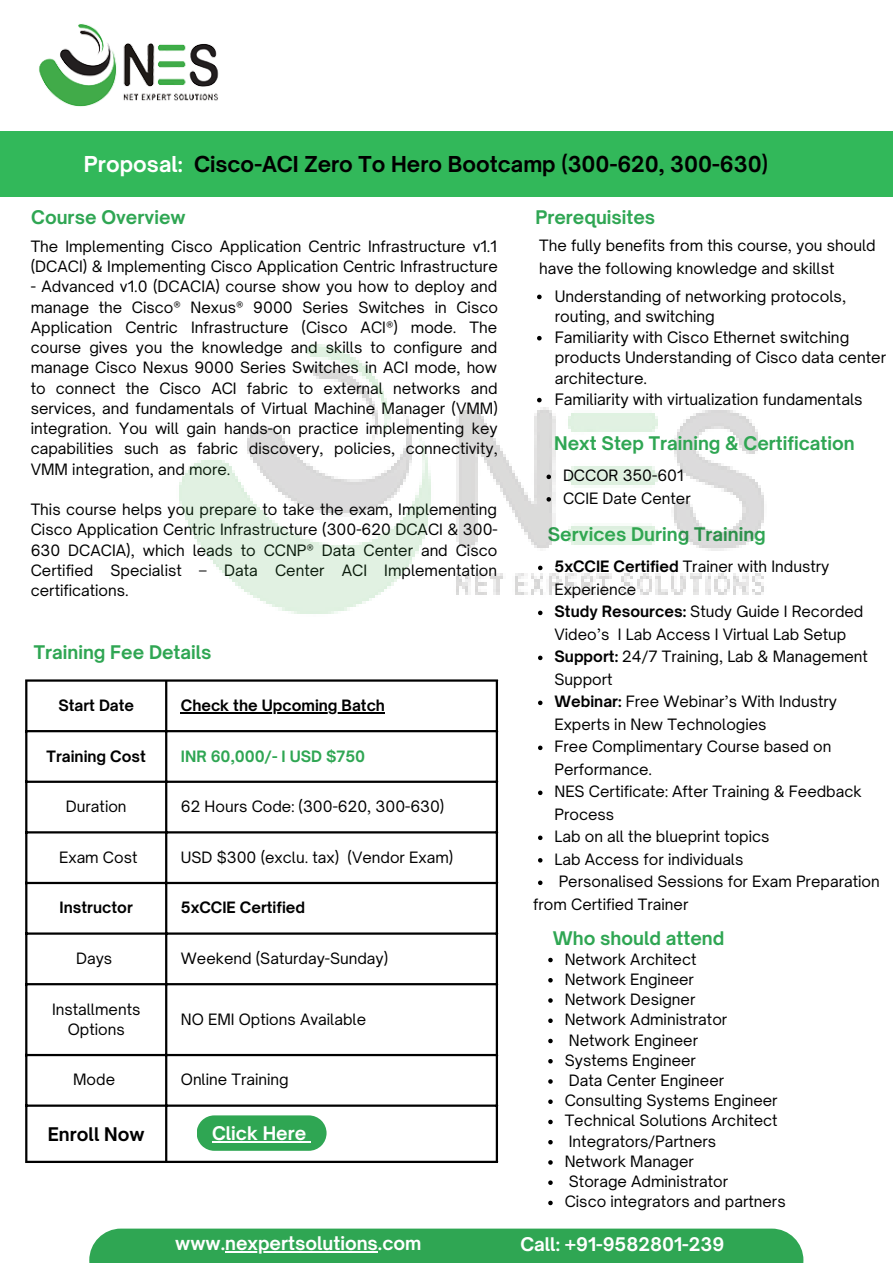
<style>
.page{position:relative;width:893px;height:1264px;background:#fff}
.page>*{position:absolute;margin:0;border:0;box-sizing:border-box;transform-origin:0 0}
.t1{font:700 21px "Open Sauce One";color:#000}
.t2{font:700 18px "Open Sauce One";color:#2fa653}
.t3{font:700 18px "Open Sauce One";color:#fff}
.t4{font:700 18px "Open Sauce One";color:#000}
.t5{font:15.15px/20.7px "Open Sauce One";color:#000}
.t6{font:15px/20.2px "Open Sauce One";color:#000}
.t7{font:700 15px "Open Sauce One";color:#000}
.t8{font:700 15px "Open Sauce One";color:#2fa653}
.s1{color:#fff}
.s2{font-weight:700}
</style>
<div class="page">
<div style="left:89px;top:1228px;width:714px;height:34px;background:#2fa653"></div>
<img style="left:39px;top:24px;width:180px;height:83px">
<div style="left:0;top:131px;width:892px;height:66px;background:#32b85a"></div>
<hr style="left:181px;top:712px;width:204px;height:1px;background:#000">
<hr style="left:25px;top:681px;width:2px;height:479px;background:#000">
<hr style="left:165px;top:681px;width:2px;height:479px;background:#000">
<hr style="left:495px;top:681px;width:3px;height:479px;background:#000">
<hr style="left:25px;top:679px;width:473px;height:2px;background:#000">
<hr style="left:25px;top:730px;width:473px;height:2px;background:#000">
<hr style="left:25px;top:780px;width:473px;height:3px;background:#000">
<hr style="left:25px;top:831px;width:473px;height:2px;background:#000">
<hr style="left:25px;top:881px;width:473px;height:3px;background:#000">
<hr style="left:25px;top:932px;width:473px;height:2px;background:#000">
<hr style="left:25px;top:983px;width:473px;height:2px;background:#000">
<hr style="left:25px;top:1053px;width:473px;height:3px;background:#000">
<hr style="left:25px;top:1104px;width:473px;height:2px;background:#000">
<hr style="left:25px;top:1160px;width:473px;height:2px;background:#000">
<svg style="left:197px;top:1115px;width:129px;height:35px"></svg>
<hr style="left:225px;top:1251px;width:153px;height:1px;background:#fff">
<svg style="left:538px;top:655px;width:4px;height:5px"></svg>
<svg style="left:538px;top:700px;width:4px;height:5px"></svg>
<svg style="left:538px;top:745px;width:4px;height:5px"></svg>
<svg style="left:538px;top:790px;width:4px;height:5px"></svg>
<svg style="left:538px;top:835px;width:4px;height:5px"></svg>
<svg style="left:538px;top:858px;width:4px;height:4px"></svg>
<svg style="left:538px;top:880px;width:4px;height:5px"></svg>
<svg style="left:548px;top:957px;width:4px;height:5px"></svg>
<svg style="left:548px;top:978px;width:4px;height:4px"></svg>
<svg style="left:548px;top:998px;width:4px;height:4px"></svg>
<svg style="left:548px;top:1018px;width:4px;height:5px"></svg>
<svg style="left:548px;top:1038px;width:4px;height:5px"></svg>
<svg style="left:548px;top:1059px;width:4px;height:4px"></svg>
<svg style="left:548px;top:1079px;width:4px;height:4px"></svg>
<svg style="left:548px;top:1099px;width:4px;height:4px"></svg>
<svg style="left:548px;top:1119px;width:4px;height:5px"></svg>
<svg style="left:548px;top:1140px;width:4px;height:4px"></svg>
<svg style="left:548px;top:1160px;width:4px;height:4px"></svg>
<svg style="left:548px;top:1180px;width:4px;height:4px"></svg>
<svg style="left:548px;top:1200px;width:4px;height:5px"></svg>
<svg style="left:537px;top:294px;width:4px;height:5px"></svg>
<img style="left:179px;top:338px;width:585px;height:278px">
<svg style="left:546px;top:474px;width:5px;height:5px"></svg>
<svg style="left:546px;top:497px;width:5px;height:4px"></svg>
<p class="t1" style="left:84px;top:151px;width:685px"><span class="s1">Proposal:</span> Cisco-ACI Zero To Hero Bootcamp (300-620, 300-630)</p>
<p class="t2" style="left:31px;top:205px;width:156px">Course Overview</p>
<p class="t2" style="left:535px;top:206px;width:121px">Prerequisites</p>
<p class="t6" style="left:31px;top:236px;width:468px">The Implementing Cisco Application Centric Infrastructure v1.1 (DCACI) &amp; Implementing Cisco Application Centric Infrastructure</p>
<p class="t6" style="left:31px;top:276px;width:468px;text-align:justify">- Advanced v1.0 (DCACIA) course show you how to deploy and manage the Cisco® Nexus® 9000 Series Switches in Cisco Application Centric Infrastructure (Cisco ACI®) mode. The course gives you the knowledge and skills to configure and manage Cisco Nexus 9000 Series Switches in ACI mode, how to connect the Cisco ACI fabric to external networks and services, and fundamentals of Virtual Machine Manager (VMM) integration. You will gain hands-on practice implementing key capabilities such as fabric discovery, policies, connectivity, VMM integration, and more.</p>
<p class="t6" style="left:31px;top:499px;width:468px;text-align:justify">This course helps you prepare to take the exam, Implementing Cisco Application Centric Infrastructure (300-620 DCACI &amp; 300- 630 DCACIA), which leads to CCNP® Data Center and Cisco Certified Specialist – Data Center ACI Implementation certifications.</p>
<p class="t2" style="left:34px;top:641px;width:179px">Training Fee Details</p>
<p class="t7" style="left:58px;top:696px;width:77px">Start Date</p>
<p class="t7" style="left:181px;top:696px;width:206px">Check the Upcoming Batch</p>
<p class="t7" style="left:47px;top:746px;width:101px">Training Cost</p>
<p class="t8" style="left:181px;top:746px;width:186px">INR 60,000/- I USD $750</p>
<p class="t6" style="left:66px;top:796px;width:62px">Duration</p>
<p class="t6" style="left:181px;top:796px;width:265px">62 Hours Code: (300-620, 300-630)</p>
<p class="t6" style="left:59px;top:846px;width:80px">Exam Cost</p>
<p class="t6" style="left:181px;top:846px;width:274px">USD $300 (exclu. tax) (Vendor Exam)</p>
<p class="t7" style="left:60px;top:898px;width:75px">Instructor</p>
<p class="t7" style="left:181px;top:898px;width:126px">5xCCIE Certified</p>
<p class="t6" style="left:76px;top:948px;width:38px">Days</p>
<p class="t6" style="left:181px;top:948px;width:209px">Weekend (Saturday-Sunday)</p>
<p class="t6" style="left:52px;top:998px;width:90px">Installments</p>
<p class="t6" style="left:68px;top:1018px;width:59px">Options</p>
<p class="t6" style="left:181px;top:1008px;width:187px">NO EMI Options Available</p>
<p class="t6" style="left:73px;top:1069px;width:43px">Mode</p>
<p class="t6" style="left:181px;top:1069px;width:109px">Online Training</p>
<p class="t4" style="left:48px;top:1122px;width:98px">Enroll Now</p>
<p class="t3" style="left:212px;top:1122px;width:96px">Click Here</p>
<p class="t3" style="left:175px;top:1232px;width:248px">www.nexpertsolutions.com</p>
<p class="t6" style="left:539px;top:234px;width:338px;line-height:22.5px">The fully benefits from this course, you should have the following knowledge and skillst</p>
<p class="t5" style="left:554px;top:285px;width:293px">Understanding of networking protocols, routing, and switching</p>
<p class="t5" style="left:554px;top:326px;width:333px">Familiarity with Cisco Ethernet switching products Understanding of Cisco data center architecture.</p>
<p class="t5" style="left:554px;top:388px;width:309px">Familiarity with virtualization fundamentals</p>
<p class="t2" style="left:554px;top:432px;width:302px">Next Step Training &amp; Certification</p>
<p class="t6" style="left:563px;top:465px;width:122px">DCCOR 350-601</p>
<p class="t6" style="left:563px;top:488px;width:129px">CCIE Date Center</p>
<p class="t2" style="left:547px;top:522px;width:219px">Services During Training</p>
<p class="t6" style="left:554px;top:555px;width:276px;line-height:22.5px"><span class="s2">5xCCIE Certified</span> Trainer with Industry<br>Experience</p>
<p class="t6" style="left:554px;top:600px;width:310px;line-height:22.5px"><span class="s2">Study Resources:</span> Study Guide I Recorded<br>Video’s I Lab Access I Virtual Lab Setup</p>
<p class="t6" style="left:554px;top:645px;width:315px;line-height:22.5px"><span class="s2">Support:</span> 24/7 Training, Lab &amp; Management<br>Support</p>
<p class="t6" style="left:554px;top:690px;width:284px;line-height:22.5px"><span class="s2">Webinar:</span> Free Webinar’s With Industry<br>Experts in New Technologies</p>
<p class="t6" style="left:554px;top:735px;width:278px;line-height:22.5px">Free Complimentary Course based on<br>Performance.</p>
<p class="t6" style="left:554px;top:780px;width:309px;line-height:22.5px">NES Certificate: After Training &amp; Feedback<br>Process</p>
<p class="t6" style="left:554px;top:826px;width:216px">Lab on all the blueprint topics</p>
<p class="t6" style="left:554px;top:849px;width:190px">Lab Access for individuals</p>
<p class="t6" style="left:558px;top:871px;width:322px">Personalised Sessions for Exam Preparation</p>
<p class="t6" style="left:533px;top:894px;width:157px">from Certified Trainer</p>
<p class="t2" style="left:552px;top:927px;width:173px">Who should attend</p>
<p class="t6" style="left:564px;top:948px;width:133px">Network Architect</p>
<p class="t6" style="left:564px;top:968px;width:131px">Network Engineer</p>
<p class="t6" style="left:564px;top:989px;width:132px">Network Designer</p>
<p class="t6" style="left:564px;top:1009px;width:164px">Network Administrator</p>
<p class="t6" style="left:569px;top:1029px;width:131px">Network Engineer</p>
<p class="t6" style="left:564px;top:1049px;width:133px">Systems Engineer</p>
<p class="t6" style="left:569px;top:1070px;width:157px">Data Center Engineer</p>
<p class="t6" style="left:564px;top:1090px;width:214px">Consulting Systems Engineer</p>
<p class="t6" style="left:564px;top:1110px;width:214px">Technical Solutions Architect</p>
<p class="t6" style="left:569px;top:1130px;width:149px">Integrators/Partners</p>
<p class="t6" style="left:564px;top:1151px;width:131px">Network Manager</p>
<p class="t6" style="left:569px;top:1171px;width:161px">Storage Administrator</p>
<p class="t6" style="left:564px;top:1191px;width:222px">Cisco integrators and partners</p>
<p class="t3" style="left:520px;top:1233px;width:205px">Call: +91-9582801-239</p>
</div>
